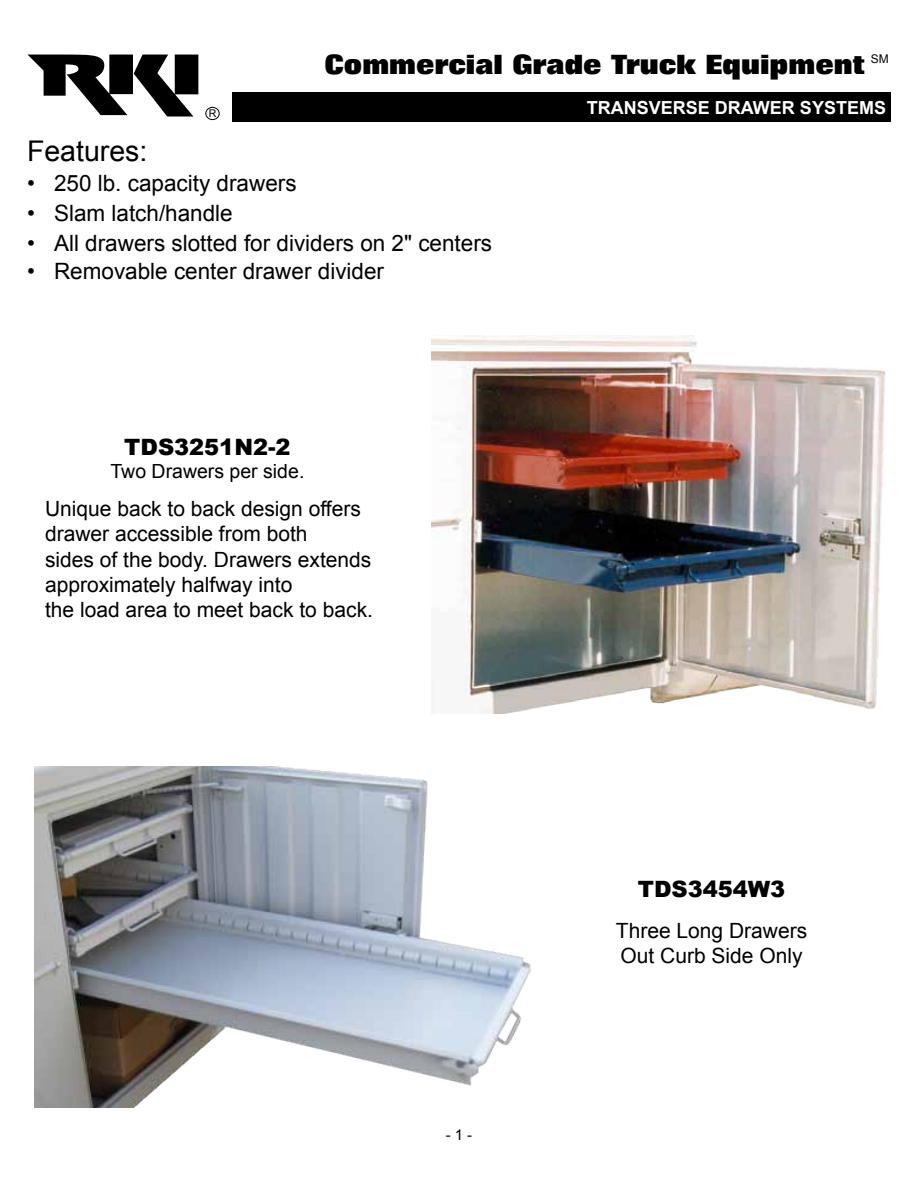
<style>
.page{position:relative;width:918px;height:1188px;background:#fff}
.page>*{position:absolute;margin:0;border:0;box-sizing:border-box;transform-origin:0 0}
.t1{font:28.5px "Arial";color:#000}
.t2{font:800 26.85px "Folio";color:#000}
.t3{font:22.5px "Arial";color:#000}
.t4{font:900 22.5px "Arial";color:#000}
.t5{font:21px/25.2px "Arial";color:#000}
.t6{font:19.5px "Arial";color:#000}
.t7{font:700 18px "Arial";color:#fff}
.t8{font:15px "Arial";color:#000}
.t9{font:12px "Arial";color:#000}
.t10{font:10.65px "Arial";color:#000}
</style>
<div class="page">
<svg style="left:28px;top:55px;width:170px;height:62px"></svg>
<div style="left:205px;top:107px;width:15px;height:13px;border:1px solid #000;border-radius:50%"></div>
<div style="left:232px;top:92px;width:658px;height:30px;background:#000"></div>
<img style="left:431px;top:336px;width:455px;height:378px">
<img style="left:34px;top:767px;width:497px;height:340px">
<p class="t2" style="left:325px;top:50px;width:541px">Commercial Grade Truck Equipment</p>
<p class="t9" style="left:871px;top:51px;width:19px">SM</p>
<p class="t10" style="left:209px;top:106px;width:9px">R</p>
<p class="t7" style="left:587px;top:95px;width:301px">TRANSVERSE DRAWER SYSTEMS</p>
<h1 class="t1" style="left:27px;top:132px;width:122px">Features:</h1>
<p class="t3" style="left:27px;top:168px;width:271px">• 250 lb. capacity drawers</p>
<p class="t3" style="left:27px;top:198px;width:207px">• Slam latch/handle</p>
<p class="t3" style="left:27px;top:228px;width:467px">• All drawers slotted for dividers on 2" centers</p>
<p class="t3" style="left:27px;top:257px;width:359px">• Removable center drawer divider</p>
<p class="t4" style="left:124px;top:431px;width:168px">TDS3251N2-2</p>
<p class="t6" style="left:110px;top:459px;width:195px">Two Drawers per side.</p>
<p class="t5" style="left:45px;top:497px;width:330px">Unique back to back design offers drawer accessible from both<br>sides of the body. Drawers extends approximately halfway into<br>the load area to meet back to back.</p>
<p class="t8" style="left:446px;top:1125px;width:28px">- 1 -</p>
<p class="t4" style="left:638px;top:873px;width:149px">TDS3454W3</p>
<p class="t5" style="left:616px;top:918px;width:193px">Three Long Drawers<br>Out Curb Side Only</p>
</div>
